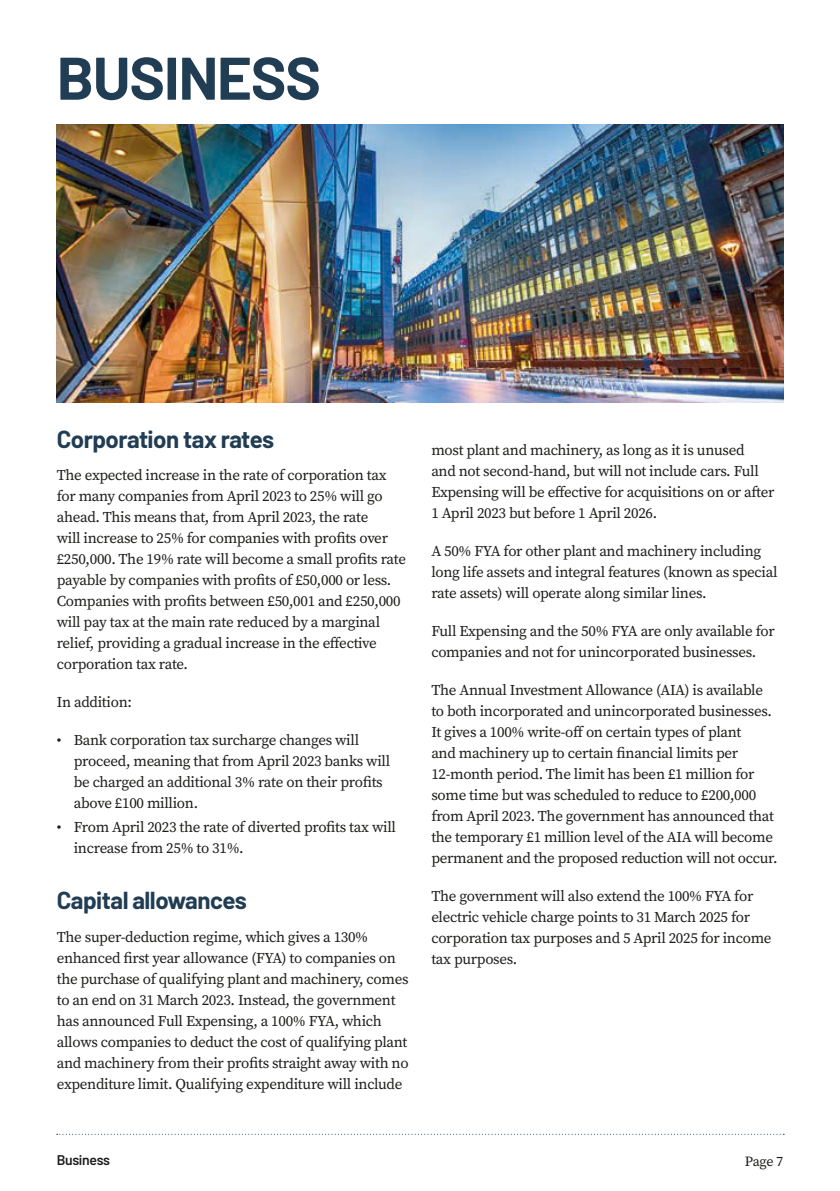
<style>
.page{position:relative;width:840px;height:1191px;background:#fff}
.page>*{position:absolute;margin:0;border:0;box-sizing:border-box;transform-origin:0 0}
.t1{font:700 60px "Barlow";letter-spacing:-.02em;color:#213d53}
.t2{font:700 24px "Barlow";letter-spacing:-.02em;color:#213d53}
.t3{font:15px/21px "Source Serif Pro";letter-spacing:-.02em;color:#1d1d1b}
.t4{font:600 14px "Barlow";letter-spacing:-.025em;color:#1d1d1b}
.t5{font:14px "Source Serif Pro";color:#1d1d1b}
</style>
<div class="page">
<svg style="left:57px;top:1133px;width:724px;height:1px"></svg>
<img style="left:57px;top:125px;width:725px;height:278px">
<h1 class="t1" style="left:57px;top:34px;width:266px">BUSINESS</h1>
<h2 class="t2" style="left:57px;top:421px;width:219px">Corporation tax rates</h2>
<p class="t3" style="left:57px;top:464px;width:351px">The expected increase in the rate of corporation tax for many companies from April 2023 to 25% will go ahead. This means that, from April 2023, the rate<br>will increase to 25% for companies with profits over £250,000. The 19% rate will become a small profits rate payable by companies with profits of £50,000 or less.<br>Companies with profits between £50,001 and £250,000 will pay tax at the main rate reduced by a marginal relief, providing a gradual increase in the effective corporation tax rate.</p>
<p class="t3" style="left:57px;top:691px;width:77px">In addition:</p>
<p class="t3" style="left:74px;top:729px;width:318px;text-indent:-17px">• Bank corporation tax surcharge changes will proceed, meaning that from April 2023 banks will be charged an additional 3% rate on their profits above £100 million.</p>
<p class="t3" style="left:74px;top:816px;width:323px;text-indent:-17px">• From April 2023 the rate of diverted profits tax will increase from 25% to 31%.</p>
<h2 class="t2" style="left:57px;top:883px;width:191px">Capital allowances</h2>
<p class="t3" style="left:57px;top:926px;width:353px">The super-deduction regime, which gives a 130% enhanced first year allowance (FYA) to companies on the purchase of qualifying plant and machinery, comes to an end on 31 March 2023. Instead, the government has announced Full Expensing, a 100% FYA, which allows companies to deduct the cost of qualifying plant and machinery from their profits straight away with no expenditure limit. Qualifying expenditure will include</p>
<p class="t3" style="left:431px;top:439px;width:344px">most plant and machinery, as long as it is unused<br>and not second-hand, but will not include cars. Full Expensing will be effective for acquisitions on or after 1 April 2023 but before 1 April 2026.</p>
<p class="t3" style="left:431px;top:540px;width:347px">A 50% FYA for other plant and machinery including long life assets and integral features (known as special rate assets) will operate along similar lines.</p>
<p class="t3" style="left:431px;top:620px;width:345px">Full Expensing and the 50% FYA are only available for companies and not for unincorporated businesses.</p>
<p class="t3" style="left:431px;top:679px;width:347px">The Annual Investment Allowance (AIA) is available to both incorporated and unincorporated businesses.<br>It gives a 100% write-off on certain types of plant<br>and machinery up to certain financial limits per 12-month period. The limit has been £1 million for some time but was scheduled to reduce to £200,000 from April 2023. The government has announced that the temporary £1 million level of the AIA will become permanent and the proposed reduction will not occur.</p>
<p class="t3" style="left:431px;top:885px;width:341px">The government will also extend the 100% FYA for electric vehicle charge points to 31 March 2025 for corporation tax purposes and 5 April 2025 for income tax purposes.</p>
<p class="t4" style="left:57px;top:1149px;width:55px">Business</p>
<p class="t5" style="left:744px;top:1151px;width:40px">Page 7</p>
</div>
